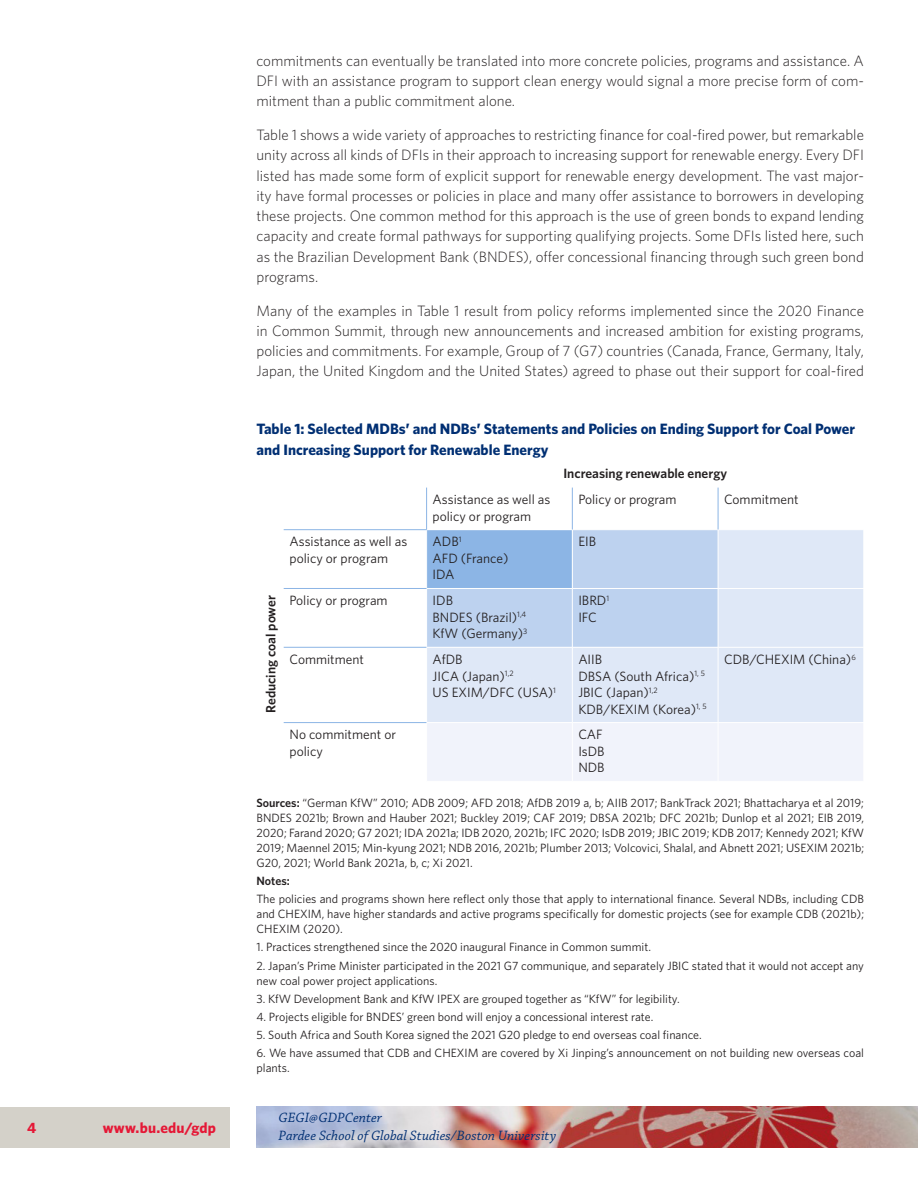
<style>
.page{position:relative;width:918px;height:1188px;background:#fff}
.page>*{position:absolute;margin:0;border:0;box-sizing:border-box;transform-origin:0 0}
.t1{font:300 15px/20.2px "Whitney";color:#231f20;text-align:justify}
.FIG_TT{font:700 15px/20.2px "Whitney";color:#002f73}
.t2{font:700 15px "Whitney";letter-spacing:.015em;color:#e51836}
.t3{font:italic 14.25px/18px "Chaparral Pro";letter-spacing:.005em;color:#002f73}
.TB{font:13.5px/16.5px "Whitney";color:#231f20}
.TB-2{font:600 13.5px "Whitney";color:#231f20}
.SOURCE_txt{font:12px/15px "Whitney";color:#231f20}
.SOURCE{font:12px/15px "Whitney";color:#231f20;text-align:justify}
.SOURCE-2{font:600 12px "Whitney";color:#231f20}
.s1{font-weight:600}
</style>
<div class="page">
<img style="left:256px;top:1107px;width:662px;height:40px">
<div style="left:0;top:1107px;width:230px;height:40px;background:#d4d1c9"></div>
<svg style="left:427px;top:530px;width:436px;height:192px;background:#ccdcf2"></svg>
<div style="left:427px;top:723px;width:436px;height:58px;background:#f1f3fb"></div>
<hr style="left:572px;top:530px;width:1px;height:58px;background:#fff">
<hr style="left:718px;top:530px;width:1px;height:58px;background:#fff">
<hr style="left:426px;top:588px;width:146px;height:1px;background:#fff">
<hr style="left:572px;top:588px;width:146px;height:1px;background:#fff">
<hr style="left:572px;top:589px;width:1px;height:58px;background:#fff">
<hr style="left:718px;top:588px;width:146px;height:1px;background:#fff">
<hr style="left:718px;top:589px;width:1px;height:58px;background:#fff">
<hr style="left:426px;top:647px;width:146px;height:1px;background:#fff">
<hr style="left:572px;top:647px;width:146px;height:1px;background:#fff">
<hr style="left:572px;top:647px;width:1px;height:75px;background:#fff">
<hr style="left:718px;top:647px;width:146px;height:1px;background:#fff">
<hr style="left:718px;top:647px;width:1px;height:75px;background:#fff">
<hr style="left:572px;top:723px;width:1px;height:58px;background:#fff">
<hr style="left:718px;top:723px;width:1px;height:58px;background:#fff">
<hr style="left:284px;top:588px;width:142px;height:1px;background:#8cb5e5">
<hr style="left:284px;top:647px;width:142px;height:1px;background:#8cb5e5">
<hr style="left:284px;top:722px;width:142px;height:1px;background:#8cb5e5">
<hr style="left:572px;top:488px;width:1px;height:41px;background:#8cb5e5">
<hr style="left:718px;top:488px;width:1px;height:41px;background:#8cb5e5">
<hr style="left:284px;top:529px;width:143px;height:1px;background:#8cb5e5">
<hr style="left:426px;top:488px;width:1px;height:41px;background:#8cb5e5">
<p class="t2" style="left:27px;top:1118px;width:11px">4</p>
<p class="t2" style="left:103px;top:1118px;width:115px">www.bu.edu/gdp</p>
<p class="t1" style="left:256px;top:50px;width:609px">commitments can eventually be translated into more concrete policies, programs and assistance. A DFI with an assistance program to support clean energy would signal a more precise form of com&shy;mitment than a public commitment alone.</p>
<p class="t1" style="left:256px;top:124px;width:609px">Table 1 shows a wide variety of approaches to restricting finance for coal-fired power, but remarkable unity across all kinds of DFIs in their approach to increasing support for renewable energy. Every DFI listed has made some form of explicit support for renewable energy development. The vast major&shy;ity have formal processes or policies in place and many offer assistance to borrowers in developing these projects. One common method for this approach is the use of green bonds to expand lending capacity and create formal pathways for supporting qualifying projects. Some DFIs listed here, such as the Brazilian Development Bank (BNDES), offer concessional financing through such green bond programs.</p>
<p class="t1" style="left:256px;top:300px;width:609px">Many of the examples in Table 1 result from policy reforms implemented since the 2020 Finance in Common Summit, through new announcements and increased ambition for existing programs, policies and commitments. For example, Group of 7 (G7) countries (Canada, France, Germany, Italy, Japan, the United Kingdom and the United States) agreed to phase out their support for coal-fired</p>
<p class="FIG_TT" style="left:256px;top:419px;width:600px">Table 1: Selected MDBs’ and NDBs’ Statements and Policies on Ending Support for Coal Power and Increasing Support for Renewable Energy</p>
<p class="TB-2" style="left:563px;top:465px;width:165px">Increasing renewable energy</p>
<p class="TB" style="left:433px;top:491px;width:119px">Assistance as well as policy or program</p>
<p class="TB" style="left:578px;top:491px;width:100px">Policy or program</p>
<p class="TB" style="left:724px;top:491px;width:76px">Commitment</p>
<p class="TB-2" style="left:262px;top:713px;width:119px;rotate:-90deg">Reducing coal power</p>
<p class="TB" style="left:290px;top:533px;width:119px">Assistance as well as policy or program</p>
<p class="TB" style="left:433px;top:533px;width:30px">ADB<sup>1</sup></p>
<p class="TB" style="left:433px;top:550px;width:77px">AFD (France)</p>
<p class="TB" style="left:433px;top:566px;width:23px">IDA</p>
<p class="TB" style="left:290px;top:592px;width:100px">Policy or program</p>
<p class="TB" style="left:433px;top:592px;width:22px">IDB</p>
<p class="TB" style="left:433px;top:609px;width:95px">BNDES (Brazil)<sup>1,4</sup></p>
<p class="TB" style="left:433px;top:625px;width:96px">KfW (Germany)<sup>3</sup></p>
<p class="TB" style="left:290px;top:651px;width:76px">Commitment</p>
<p class="TB" style="left:433px;top:651px;width:31px">AfDB</p>
<p class="TB" style="left:433px;top:667px;width:83px">JICA (Japan)<sup>1,2</sup></p>
<p class="TB" style="left:433px;top:684px;width:125px">US EXIM/DFC (USA)<sup>1</sup></p>
<p class="TB" style="left:578px;top:533px;width:19px">EIB</p>
<p class="TB" style="left:578px;top:592px;width:32px">IBRD<sup>1</sup></p>
<p class="TB" style="left:578px;top:609px;width:20px">IFC</p>
<p class="TB" style="left:578px;top:651px;width:25px">AIIB</p>
<p class="TB" style="left:578px;top:667px;width:128px">DBSA (South Africa)<sup>1,</sup> <sup>5</sup></p>
<p class="TB" style="left:578px;top:684px;width:81px">JBIC (Japan)<sup>1,2</sup></p>
<p class="TB" style="left:578px;top:700px;width:130px">KDB/KEXIM (Korea)<sup>1,</sup> <sup>5</sup></p>
<p class="TB" style="left:724px;top:651px;width:133px">CDB/CHEXIM (China)<sup>6</sup></p>
<p class="TB" style="left:290px;top:726px;width:108px">No commitment or policy</p>
<p class="TB" style="left:578px;top:726px;width:26px">CAF</p>
<p class="TB" style="left:578px;top:743px;width:28px">IsDB</p>
<p class="TB" style="left:578px;top:759px;width:28px">NDB</p>
<p class="SOURCE" style="left:256px;top:795px;width:609px"><span class="s1">Sources:</span> “German KfW” 2010; ADB 2009; AFD 2018; AfDB 2019 a, b; AIIB 2017; BankTrack 2021; Bhattacharya et al 2019; BNDES 2021b; Brown and Hauber 2021; Buckley 2019; CAF 2019; DBSA 2021b; DFC 2021b; Dunlop et al 2021; EIB 2019, 2020; Farand 2020; G7 2021; IDA 2021a; IDB 2020, 2021b; IFC 2020; IsDB 2019; JBIC 2019; KDB 2017; Kennedy 2021; KfW 2019; Maennel 2015; Min-kyung 2021; NDB 2016, 2021b; Plumber 2013; Volcovici, Shalal, and Abnett 2021; USEXIM 2021b; G20, 2021; World Bank 2021a, b, c; Xi 2021.</p>
<p class="SOURCE-2" style="left:256px;top:873px;width:35px">Notes:</p>
<p class="SOURCE_txt" style="left:256px;top:891px;width:609px;text-align:justify">The policies and programs shown here reflect only those that apply to international finance. Several NDBs, including CDB and CHEXIM, have higher standards and active programs specifically for domestic projects (see for example CDB (2021b); CHEXIM (2020).</p>
<p class="SOURCE_txt" style="left:256px;top:939px;width:396px">1. Practices strengthened since the 2020 inaugural Finance in Common summit.</p>
<p class="SOURCE_txt" style="left:256px;top:958px;width:609px">2. Japan’s Prime Minister participated in the 2021 G7 communique, and separately JBIC stated that it would not accept any new coal power project applications.</p>
<p class="SOURCE_txt" style="left:256px;top:991px;width:425px">3. KfW Development Bank and KfW IPEX are grouped together as “KfW” for legibility.</p>
<p class="SOURCE_txt" style="left:256px;top:1009px;width:398px">4. Projects eligible for BNDES’ green bond will enjoy a concessional interest rate.</p>
<p class="SOURCE_txt" style="left:256px;top:1027px;width:447px">5. South Africa and South Korea signed the 2021 G20 pledge to end overseas coal finance.</p>
<p class="SOURCE_txt" style="left:256px;top:1046px;width:609px">6. We have assumed that CDB and CHEXIM are covered by Xi Jinping’s announcement on not building new overseas coal plants.</p>
<p class="t3" style="left:279px;top:1109px;width:279px">GEGI@GDPCenter<br>Pardee School of Global Studies/Boston University</p>
</div>
